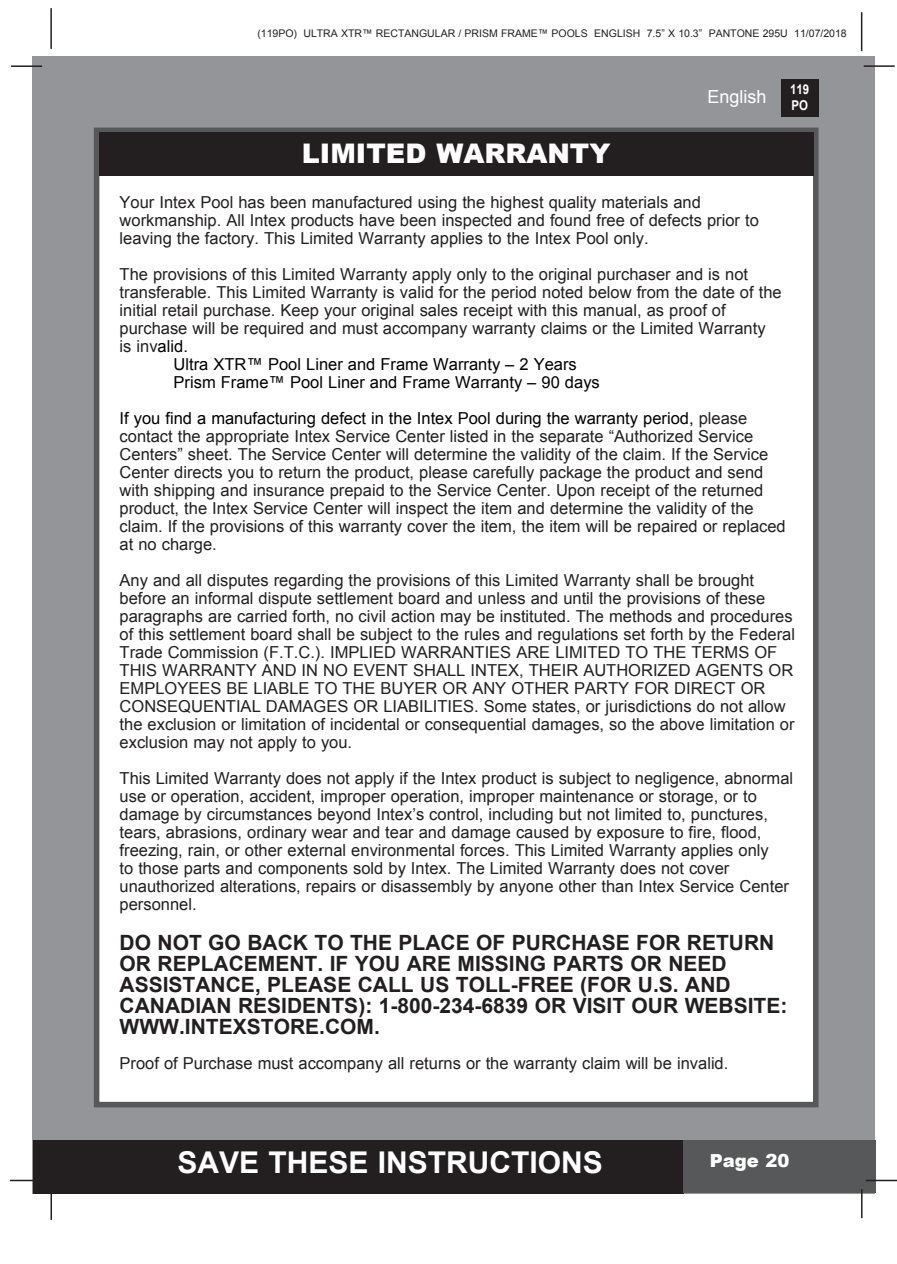
<style>
.page{position:relative;width:897px;height:1264px;background:#fff}
.page>*{position:absolute;margin:0;border:0;box-sizing:border-box;transform-origin:0 0}
.t1{font:700 30px "Arial";color:#fff}
.t2{font:900 27px "Arial";color:#fff}
.t3{font:700 21px/21px "Arial";color:#231f20}
.t4{font:18px "Arial";color:#fff}
.t5{font:900 18px "Arial";color:#fff}
.t6{font:16.5px/18px "Arial";color:#231f20}
.t7{font:16.5px "Arial";color:#000}
.t8{font:700 13.5px/16.2px "Arial";color:#fff;scale:.85 1}
.t9{font:10.5px "Arial";color:#231f20}
.s1{color:#000}
</style>
<div class="page">
<div style="left:33px;top:56px;width:842px;height:1137px;background:#939598"></div>
<div style="left:780px;top:79px;width:38px;height:38px;background:#231f20"></div>
<hr style="left:863px;top:65px;width:31px;height:2px;background:#231f20">
<hr style="left:50px;top:8px;width:2px;height:41px;background:#231f20">
<hr style="left:860px;top:12px;width:2px;height:39px;background:#231f20">
<div style="left:33px;top:1140px;width:650px;height:53px;background:#231f20"></div>
<div style="left:682px;top:1140px;width:193px;height:53px;background:#57585a"></div>
<hr style="left:865px;top:1179px;width:31px;height:2px;background:#231f20">
<hr style="left:860px;top:1189px;width:2px;height:29px;background:#231f20">
<hr style="left:50px;top:1189px;width:2px;height:31px;background:#231f20">
<hr style="left:10px;top:1179px;width:31px;height:2px;background:#231f20">
<hr style="left:11px;top:65px;width:31px;height:2px;background:#231f20">
<div style="left:97px;top:130px;width:718px;height:974px;background:#fff"></div>
<div style="left:94px;top:128px;width:724px;height:979px;border:6px solid #57585a"></div>
<div style="left:99px;top:132px;width:714px;height:44px;background:#231f20"></div>
<p class="t9" style="left:257px;top:29px;width:591px">(119PO) ULTRA XTR™ RECTANGULAR / PRISM FRAME™ POOLS ENGLISH 7.5” X 10.3” PANTONE 295U 11/07/2018</p>
<h2 class="t2" style="left:302px;top:144px;width:310px">LIMITED WARRANTY</h2>
<p class="t4" style="left:707px;top:90px;width:61px">English</p>
<p class="t8" style="left:790px;top:82px;width:24px">119<br>PO</p>
<p class="t6" style="left:119px;top:195px;width:640px">Your Intex Pool has been manufactured using the highest quality materials and workmanship. All Intex products have been inspected and found free of defects prior to leaving the factory. This Limited Warranty applies to the Intex Pool only.</p>
<p class="t6" style="left:119px;top:265px;width:630px">The provisions of this Limited Warranty apply only to the original purchaser and is not</p>
<p class="t6" style="left:119px;top:283px;width:663px">transferable. This Limited Warranty is valid for the period noted below from the date of the</p>
<p class="t6" style="left:119px;top:301px;width:607px">initial retail purchase. Keep your original sales receipt with this manual, as proof of</p>
<p class="t6" style="left:119px;top:319px;width:647px">purchase will be required and must accompany warranty claims or the Limited Warranty</p>
<p class="t6" style="left:119px;top:337px;width:70px">is inv<span class="s1">alid.</span></p>
<p class="t7" style="left:173px;top:353px;width:405px">Ultra XTR™ Pool Liner and Frame Warranty – 2 Years</p>
<p class="t7" style="left:174px;top:371px;width:427px">Prism Frame™ Pool Liner and Frame Warranty – 90 days</p>
<p class="t6" style="left:119px;top:411px;width:667px"><span class="s1">If you find a manufacturing defect in the Intex Pool during the warranty period,</span> please contact the appropriate Intex Service Center listed in the separate “Authorized Service Centers” sheet. The Service Center will determine the validity of the claim. If the Service Center directs you to return the product, please carefully package the product and send with shipping and insurance prepaid to the Service Center. Upon receipt of the returned product, the Intex Service Center will inspect the item and determine the validity of the claim. If the provisions of this warranty cover the item, the item will be repaired or replaced at no charge.</p>
<p class="t6" style="left:119px;top:571px;width:677px">Any and all disputes regarding the provisions of this Limited Warranty shall be brought before an informal dispute settlement board and unless and until the provisions of these paragraphs are carried forth, no civil action may be instituted. The methods and procedures of this settlement board shall be subject to the rules and regulations set forth by the Federal Trade Commission (F.T.C.). IMPLIED WARRANTIES ARE LIMITED TO THE TERMS OF THIS WARRANTY AND IN NO EVENT SHALL INTEX, THEIR AUTHORIZED AGENTS OR EMPLOYEES BE LIABLE TO THE BUYER OR ANY OTHER PARTY FOR DIRECT OR CONSEQUENTIAL DAMAGES OR LIABILITIES. Some states, or jurisdictions do not allow the exclusion or limitation of incidental or consequential damages, so the above limitation or exclusion may not apply to you.</p>
<p class="t6" style="left:119px;top:769px;width:675px">This Limited Warranty does not apply if the Intex product is subject to negligence, abnormal use or operation, accident, improper operation, improper maintenance or storage, or to damage by circumstances beyond Intex’s control, including but not limited to, punctures, tears, abrasions, ordinary wear and tear and damage caused by exposure to fire, flood, freezing, rain, or other external environmental forces. This Limited Warranty applies only<br>to those parts and components sold by Intex. The Limited Warranty does not cover unauthorized alterations, repairs or disassembly by anyone other than Intex Service Center personnel.</p>
<p class="t3" style="left:119px;top:934px;width:669px">DO NOT GO BACK TO THE PLACE OF PURCHASE FOR RETURN OR REPLACEMENT. IF YOU ARE MISSING PARTS OR NEED ASSISTANCE, PLEASE CALL US TOLL-FREE (FOR U.S. AND CANADIAN RESIDENTS): 1-800-234-6839 OR VISIT OUR WEBSITE:<br>WWW.INTEXSTORE.COM.</p>
<p class="t6" style="left:119px;top:1054px;width:610px">Proof of Purchase must accompany all returns or the warranty claim will be invalid.</p>
<h1 class="t1" style="left:177px;top:1150px;width:427px">SAVE THESE INSTRUCTIONS</h1>
<p class="t5" style="left:709px;top:1154px;width:81px">Page 20</p>
</div>
